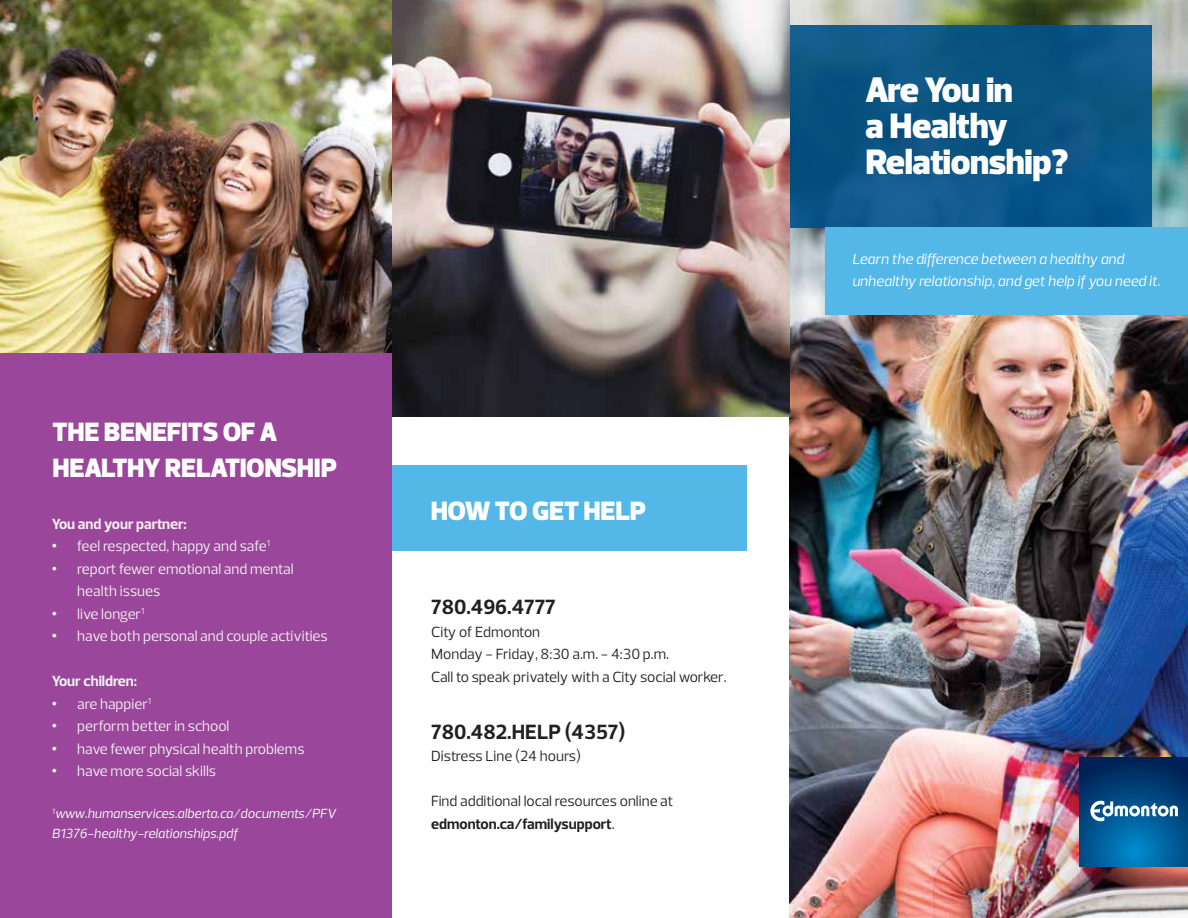
<style>
.page{position:relative;width:1188px;height:918px;background:#fff}
.page>*{position:absolute;margin:0;border:0;box-sizing:border-box;transform-origin:0 0}
.t1{font:900 36px/36px "Prelo";letter-spacing:-.01em;color:#fff}
.t2{font:900 27px/36px "Prelo";letter-spacing:-.01em;color:#fff}
.t3{font:700 21px "Prelo";color:#231f20}
.t4{font:15px/22.5px "Prelo";color:#f4f2f1}
.t5{font:15px/22.5px "Prelo";color:#231f20}
.t6{font:italic 15px/22.5px "Prelo";color:#fff}
.t7{font:700 15px "Prelo";color:#f4f2f1}
.t8{font:italic 13.5px/19.5px "Prelo";color:#fff}
.s1{font-family:"Arial"}
.s2{font-weight:700}
</style>
<div class="page">
<img style="left:789px;top:0;width:399px;height:918px">
<div style="left:790px;top:25px;width:362px;height:203px;background:linear-gradient(to bottom,#0b5581,#0b568a)"></div>
<div style="left:826px;top:227px;width:362px;height:88px;background:#53b7e8"></div>
<div style="left:392px;top:466px;width:355px;height:85px;background:#53b7e8"></div>
<svg style="left:1080px;top:758px;width:108px;height:109px;background:#004c86"></svg>
<svg style="left:1090px;top:801px;width:88px;height:20px"></svg>
<img style="left:392px;top:0;width:398px;height:417px">
<div style="left:0;top:352px;width:392px;height:566px;background:#9a479b"></div>
<img style="left:0;top:0;width:392px;height:352px">
<h2 class="t2" style="left:52px;top:414px;width:286px">THE BENEFITS OF A<br>HEALTHY RELATIONSHIP</h2>
<p class="t7" style="left:52px;top:514px;width:137px">You and your partner:</p>
<p class="t4" style="left:52px;top:535px;width:220px"><span class="s1">•</span> feel respected, happy and safe<sup>1</sup></p>
<p class="t4" style="left:77px;top:557px;width:218px;text-indent:-26px"><span class="s1">•</span> report fewer emotional and mental health issues</p>
<p class="t4" style="left:52px;top:602px;width:94px"><span class="s1">•</span> live longer<sup>1</sup></p>
<p class="t4" style="left:52px;top:625px;width:277px"><span class="s1">•</span> have both personal and couple activities</p>
<p class="t7" style="left:52px;top:672px;width:87px">Your children:</p>
<p class="t4" style="left:52px;top:692px;width:101px"><span class="s1">•</span> are happier<sup>1</sup></p>
<p class="t4" style="left:52px;top:715px;width:179px"><span class="s1">•</span> perform better in school</p>
<p class="t4" style="left:52px;top:737px;width:254px"><span class="s1">•</span> have fewer physical health problems</p>
<p class="t4" style="left:52px;top:760px;width:166px"><span class="s1">•</span> have more social skills</p>
<p class="t8" style="left:52px;top:804px;width:286px"><sup>1</sup>www.humanservices.alberta.ca/documents/PFV<br>B1376-healthy-relationships.pdf</p>
<h2 class="t2" style="left:431px;top:493px;width:217px">HOW TO GET HELP</h2>
<h3 class="t3" style="left:431px;top:594px;width:126px">780.496.4777</h3>
<p class="t5" style="left:431px;top:620px;width:297px">City of Edmonton<br>Monday - Friday, 8:30 a.m. - 4:30 p.m.<br>Call to speak privately with a City social worker.</p>
<h3 class="t3" style="left:431px;top:719px;width:196px">780.482.HELP (4357)</h3>
<p class="t5" style="left:431px;top:745px;width:151px">Distress Line (24 hours)</p>
<p class="t5" style="left:431px;top:790px;width:244px">Find additional local resources online at <span class="s2">edmonton.ca/familysupport</span>.</p>
<h1 class="t1" style="left:866px;top:72px;width:205px">Are You in<br>a Healthy<br>Relationship?</h1>
<p class="t6" style="left:852px;top:247px;width:310px">Learn the difference between a healthy and unhealthy relationship, and get help if you need it.</p>
</div>
